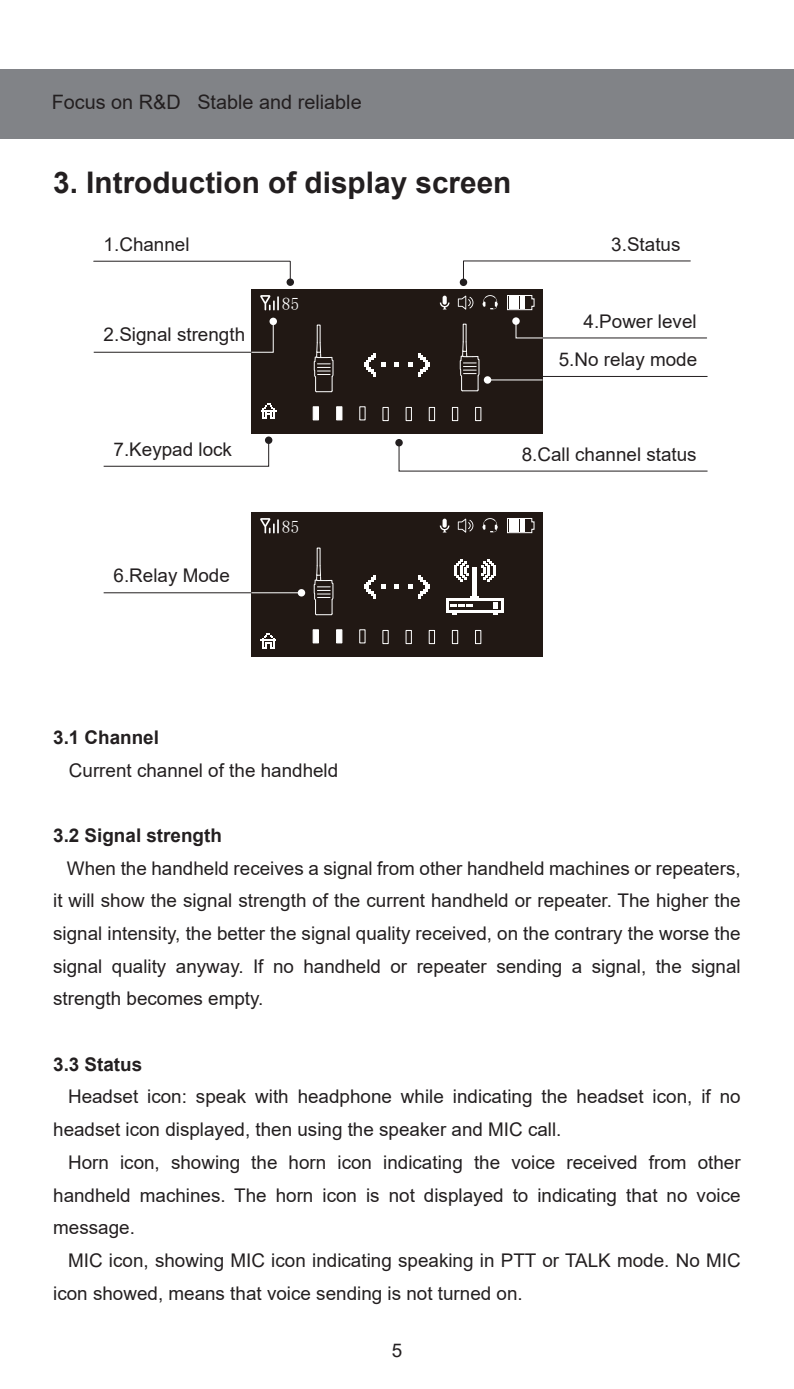
<style>
.page{position:relative;width:794px;height:1389px;background:#fff}
.page>*{position:absolute;margin:0;border:0;box-sizing:border-box;transform-origin:0 0}
.t1{font:700 29.75px "Arial";color:#231f20}
.t2{font:19.95px "Arial";color:#231f20}
.t3{font:18.9px/32.6px "Arial";color:#231f20;text-align:justify}
.t4{font:700 18.9px "Arial";color:#231f20}
.t5{font:17.5px "Sim Sun";color:#fff}
</style>
<div class="page">
<div style="left:0;top:70px;width:794px;height:69px;background:#818387"></div>
<div style="left:251px;top:512px;width:291px;height:144px;background:#211814"></div>
<svg style="left:261px;top:633px;width:15px;height:15px"></svg>
<svg style="left:260px;top:518px;width:19px;height:15px"></svg>
<svg style="left:507px;top:518px;width:27px;height:15px"></svg>
<svg style="left:440px;top:519px;width:9px;height:13px"></svg>
<svg style="left:458px;top:519px;width:15px;height:14px"></svg>
<svg style="left:482px;top:518px;width:15px;height:14px"></svg>
<svg style="left:313px;top:566px;width:21px;height:50px"></svg>
<div style="left:313px;top:629px;width:6px;height:14px;background:#fff;border:1px solid #fff"></div>
<div style="left:359px;top:629px;width:6px;height:14px;border:1px solid #fff"></div>
<div style="left:336px;top:629px;width:6px;height:14px;background:#fff;border:1px solid #fff"></div>
<div style="left:405px;top:630px;width:7px;height:14px;border:1px solid #fff"></div>
<div style="left:429px;top:630px;width:6px;height:14px;border:1px solid #fff"></div>
<div style="left:452px;top:630px;width:6px;height:14px;border:1px solid #fff"></div>
<div style="left:475px;top:630px;width:6px;height:14px;border:1px solid #fff"></div>
<hr style="left:104px;top:592px;width:147px;height:1px;background:#231f20">
<hr style="left:251px;top:592px;width:51px;height:1px;background:#fff">
<div style="left:298px;top:589px;width:7px;height:8px;background:#fff;border-radius:50%"></div>
<svg style="left:454px;top:559px;width:15px;height:23px"></svg>
<svg style="left:481px;top:559px;width:14px;height:23px"></svg>
<hr style="left:473px;top:567px;width:4px;height:29px;background:#fff">
<hr style="left:446px;top:598px;width:57px;height:2px;background:#fff">
<hr style="left:446px;top:610px;width:57px;height:2px;background:#fff">
<svg style="left:446px;top:596px;width:33px;height:18px"></svg>
<svg style="left:493px;top:600px;width:10px;height:14px"></svg>
<svg style="left:364px;top:575px;width:22px;height:23px"></svg>
<svg style="left:394px;top:584px;width:5px;height:5px"></svg>
<svg style="left:408px;top:575px;width:22px;height:23px"></svg>
<div style="left:251px;top:289px;width:291px;height:144px;background:#211814"></div>
<svg style="left:260px;top:295px;width:19px;height:15px"></svg>
<svg style="left:507px;top:295px;width:27px;height:15px"></svg>
<svg style="left:440px;top:296px;width:9px;height:13px"></svg>
<svg style="left:458px;top:296px;width:15px;height:14px"></svg>
<svg style="left:482px;top:295px;width:15px;height:14px"></svg>
<svg style="left:313px;top:343px;width:21px;height:50px"></svg>
<svg style="left:459px;top:342px;width:21px;height:50px"></svg>
<svg style="left:313px;top:406px;width:6px;height:14px"></svg>
<svg style="left:336px;top:406px;width:6px;height:14px"></svg>
<div style="left:382px;top:407px;width:7px;height:14px;border:1px solid #fff"></div>
<div style="left:405px;top:407px;width:7px;height:14px;border:1px solid #fff"></div>
<div style="left:429px;top:407px;width:6px;height:14px;border:1px solid #fff"></div>
<div style="left:452px;top:407px;width:6px;height:14px;border:1px solid #fff"></div>
<div style="left:475px;top:407px;width:6px;height:14px;border:1px solid #fff"></div>
<svg style="left:93px;top:260px;width:198px;height:18px"></svg>
<div style="left:286px;top:278px;width:8px;height:8px;background:#231f20;border-radius:50%"></div>
<svg style="left:462px;top:260px;width:229px;height:23px"></svg>
<div style="left:460px;top:279px;width:7px;height:7px;background:#231f20;border-radius:50%"></div>
<hr style="left:542px;top:376px;width:165px;height:1px;background:#231f20">
<hr style="left:94px;top:352px;width:157px;height:1px;background:#231f20">
<svg style="left:515px;top:320px;width:28px;height:19px"></svg>
<div style="left:512px;top:317px;width:8px;height:8px;background:#fff;border-radius:50%"></div>
<hr style="left:543px;top:337px;width:163px;height:2px;background:#231f20">
<hr style="left:487px;top:379px;width:55px;height:2px;background:#fff">
<div style="left:484px;top:376px;width:7px;height:8px;background:#fff;border-radius:50%"></div>
<svg style="left:250px;top:324px;width:24px;height:29px"></svg>
<div style="left:269px;top:318px;width:8px;height:7px;background:#fff;border-radius:50%"></div>
<svg style="left:364px;top:353px;width:22px;height:23px"></svg>
<svg style="left:394px;top:362px;width:5px;height:5px"></svg>
<svg style="left:408px;top:353px;width:22px;height:23px"></svg>
<svg style="left:398px;top:444px;width:310px;height:28px"></svg>
<div style="left:395px;top:439px;width:8px;height:7px;background:#231f20;border-radius:50%"></div>
<svg style="left:261px;top:404px;width:15px;height:15px"></svg>
<svg style="left:103px;top:442px;width:167px;height:25px"></svg>
<div style="left:265px;top:436px;width:7px;height:8px;background:#231f20;border-radius:50%"></div>
<p class="t2" style="left:52px;top:89px;width:311px">Focus on R&amp;D Stable and reliable</p>
<h1 class="t1" style="left:53px;top:161px;width:460px">3. Introduction of display screen</h1>
<p class="t3" style="left:104px;top:228px;width:87px">1.Channel</p>
<p class="t3" style="left:611px;top:228px;width:71px">3.Status</p>
<p class="t3" style="left:104px;top:318px;width:143px">2.Signal strength</p>
<p class="t5" style="left:282px;top:295px;width:19px">85</p>
<p class="t3" style="left:114px;top:433px;width:120px">7.Keypad lock</p>
<p class="t3" style="left:114px;top:559px;width:118px">6.Relay Mode</p>
<p class="t5" style="left:282px;top:518px;width:19px">85</p>
<p class="t4" style="left:53px;top:724px;width:107px">3.1 Channel</p>
<p class="t3" style="left:69px;top:754px;width:271px">Current channel of the handheld</p>
<p class="t3" style="left:583px;top:305px;width:115px">4.Power level</p>
<p class="t3" style="left:559px;top:343px;width:140px">5.No relay mode</p>
<p class="t3" style="left:522px;top:438px;width:176px">8.Call channel status</p>
<p class="t4" style="left:53px;top:822px;width:170px">3.2 Signal strength</p>
<p class="t3" style="left:53px;top:852px;width:689px;text-indent:14px">When the handheld receives a signal from other handheld machines or repeaters, it will show the signal strength of the current handheld or repeater. The higher the signal intensity, the better the signal quality received, on the contrary the worse the signal quality anyway. If no handheld or repeater sending a signal, the signal strength becomes empty.</p>
<p class="t4" style="left:53px;top:1051px;width:91px">3.3 Status</p>
<p class="t3" style="left:53px;top:1080px;width:689px;text-indent:15px">Headset icon: speak with headphone while indicating the headset icon, if no headset icon displayed, then using the speaker and MIC call.</p>
<p class="t3" style="left:53px;top:1146px;width:689px;text-indent:15px">Horn icon, showing the horn icon indicating the voice received from other handheld machines. The horn icon is not displayed to indicating that no voice message.</p>
<p class="t3" style="left:53px;top:1244px;width:689px;text-indent:15px">MIC icon, showing MIC icon indicating speaking in PTT or TALK mode. No MIC icon showed, means that voice sending is not turned on.</p>
<p class="t3" style="left:392px;top:1334px;width:12px">5</p>
</div>
